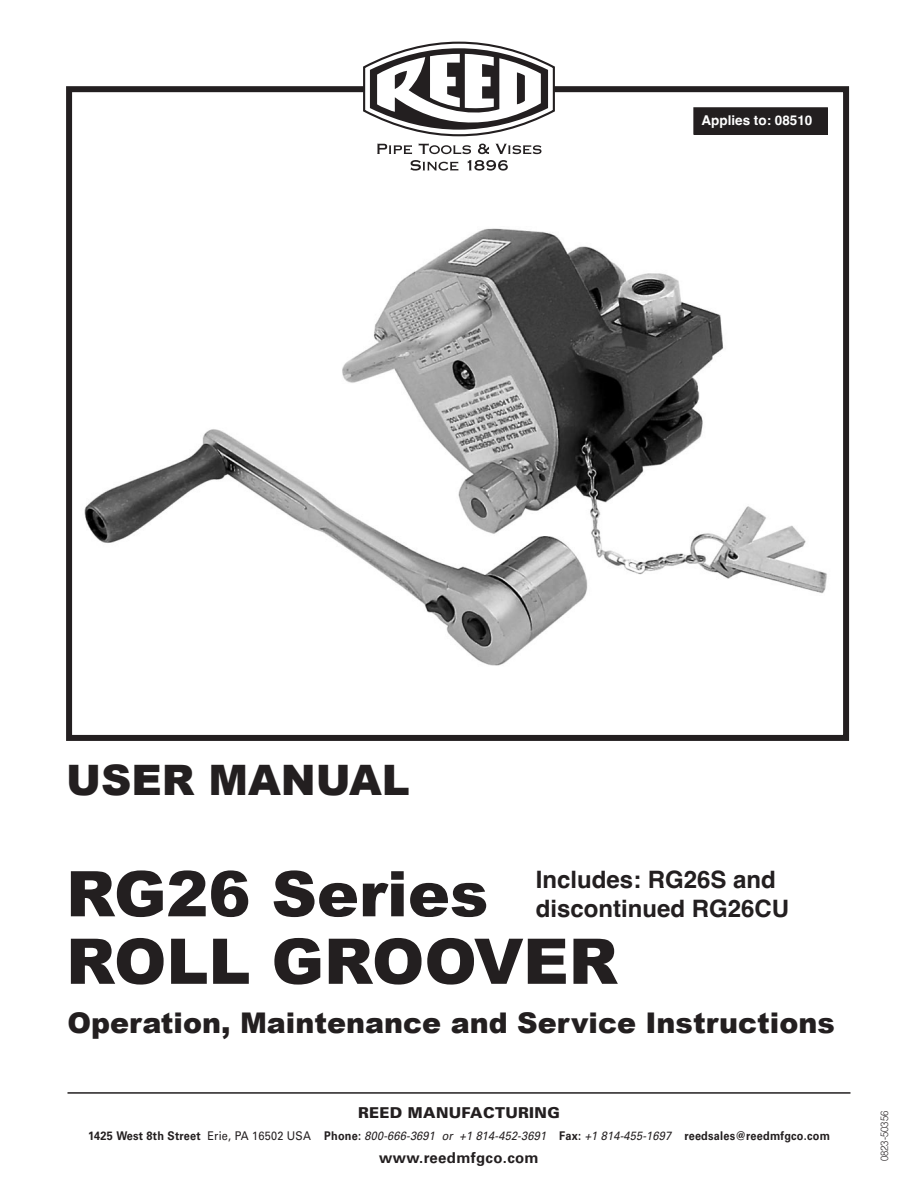
<style>
.page{position:relative;width:918px;height:1188px;background:#fff}
.page>*{position:absolute;margin:0;border:0;box-sizing:border-box;transform-origin:0 0}
.t1{font:900 63px "Arial";color:#231f20}
.t2{font:900 42px "Arial";color:#231f20}
.t3{font:900 28.5px "Arial";color:#231f20}
.t4{font:700 24px "Helvetica";color:#231f20}
.t5{font:15px "Univers LT 75 Blk";letter-spacing:.02em;color:#231f20}
.t6{font:15px "Univers LT 65 Bd";letter-spacing:.02em;color:#231f20}
.t7{font:700 13.5px "Helvetica";color:#fff}
.t8{font:12px "Univers LT 65 Bd";letter-spacing:.02em;color:#231f20;scale:.91 1}
.Headline{font:300 10.5px "Helvetica";color:#231f20;scale:.9 1}
.s1{font-family:"Univers LT 55 Rm"}
.s2{font-family:"Univers LT 55 Obl"}
</style>
<div class="page">
<img style="left:84px;top:228px;width:743px;height:438px">
<div style="left:66px;top:86px;width:783px;height:655px;border:6px solid #231f20"></div>
<svg style="left:361px;top:41px;width:195px;height:96px"></svg>
<svg style="left:377px;top:144px;width:35px;height:10px"></svg>
<svg style="left:419px;top:143px;width:52px;height:11px"></svg>
<svg style="left:478px;top:144px;width:11px;height:10px"></svg>
<svg style="left:496px;top:144px;width:45px;height:10px"></svg>
<svg style="left:410px;top:160px;width:48px;height:11px"></svg>
<svg style="left:468px;top:160px;width:40px;height:11px"></svg>
<div style="left:694px;top:108px;width:133px;height:26px;background:#231f20"></div>
<div style="left:693px;top:107px;width:135px;height:28px;border:2px solid #231f20"></div>
<hr style="left:68px;top:1092px;width:782px;height:2px;background:#231f20">
<p class="t7" style="left:701px;top:112px;width:113px">Applies to: 08510</p>
<p class="t2" style="left:66px;top:749px;width:345px">USER MANUAL</p>
<p class="t1" style="left:66px;top:848px;width:424px">RG26 Series</p>
<p class="t1" style="left:66px;top:916px;width:553px">ROLL GROOVER</p>
<p class="t3" style="left:68px;top:1003px;width:769px">Operation, Maintenance and Service Instructions</p>
<p class="t4" style="left:536px;top:865px;width:242px">Includes: RG26S and</p>
<p class="t4" style="left:536px;top:894px;width:255px">discontinued RG26CU</p>
<p class="t5" style="left:358px;top:1103px;width:203px">REED MANUFACTURING</p>
<p class="t8" style="left:88px;top:1129px;width:817px">1425 West 8th Street <span class="s1">Erie, PA 16502 USA</span> Phone: <span class="s2">800-666-3691 or +1 814-452-3691</span> Fax: <span class="s2">+1 814-455-1697</span> reedsales@reedmfgco.com</p>
<p class="t6" style="left:379px;top:1149px;width:161px">www.reedmfgco.com</p>
<p class="Headline" style="left:876px;top:1161px;width:58px;rotate:-90deg">0823-50356</p>
</div>
